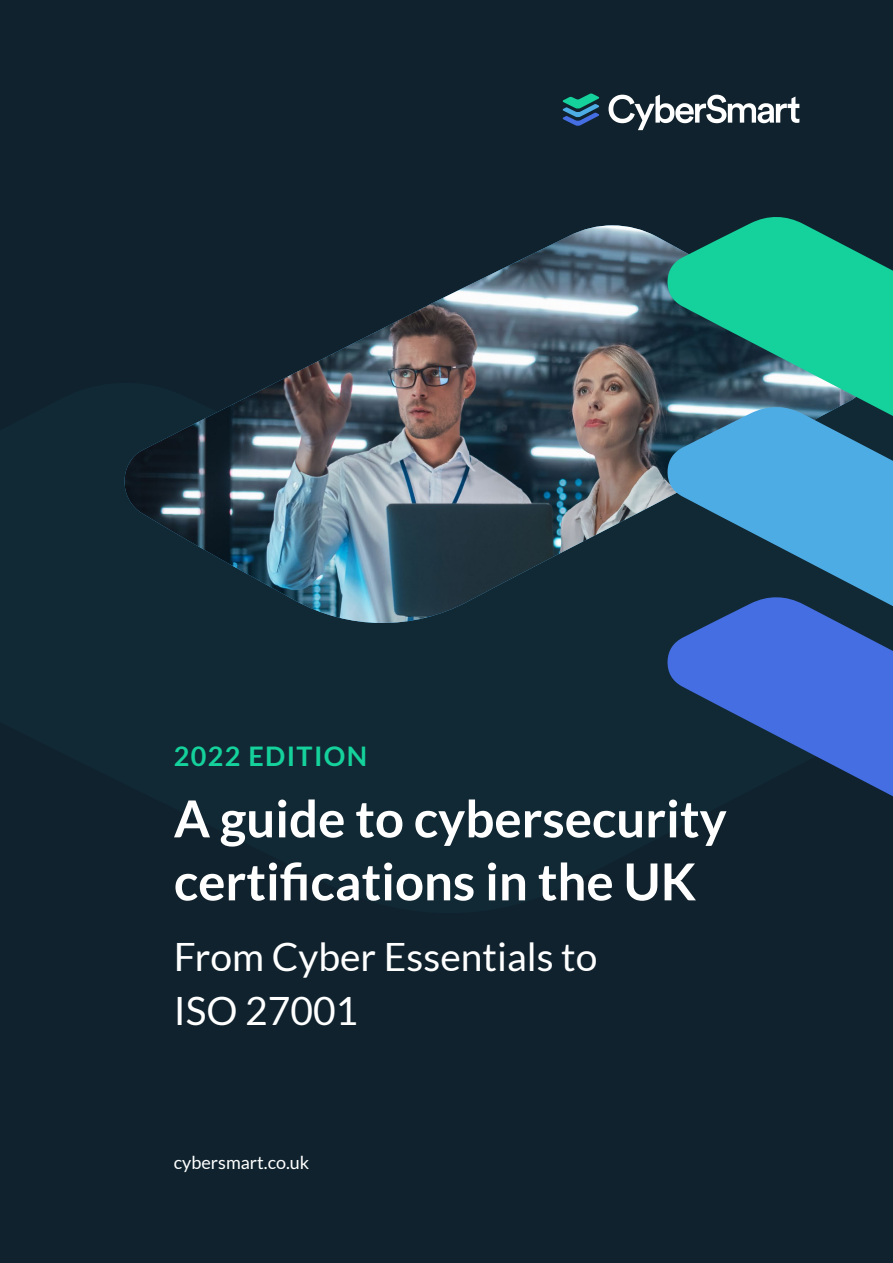
<style>
.page{position:relative;width:893px;height:1263px;background:#0f222d}
.page>*{position:absolute;margin:0;border:0;box-sizing:border-box;transform-origin:0 0}
.t1{font:700 51px/63px "Lato";color:#fff}
.t2{font:39px/54px "Lato";color:#fff}
.t3{font:700 27px "Lato";letter-spacing:.05em;color:#15d19b}
.t4{font:18px "Lato";color:#fff}
</style>
<div class="page">
<img style="left:124px;top:225px;width:543px;height:398px">
<svg style="left:563px;top:94px;width:36px;height:32px"></svg>
<svg style="left:609px;top:95px;width:190px;height:35px"></svg>
<svg style="left:750px;top:532px;width:143px;height:65px;fill:#4eace5"></svg>
<svg style="left:667px;top:597px;width:226px;height:200px;fill:#446ee2"></svg>
<svg style="left:667px;top:217px;width:226px;height:315px"></svg>
<p class="t3" style="left:174px;top:740px;width:195px">2022 EDITION</p>
<p class="t1" style="left:174px;top:786px;width:554px">A guide to cybersecurity certifications in the UK</p>
<p class="t2" style="left:174px;top:930px;width:425px">From Cyber Essentials to<br>ISO 27001</p>
<p class="t4" style="left:174px;top:1153px;width:137px">cybersmart.co.uk</p>
</div>
